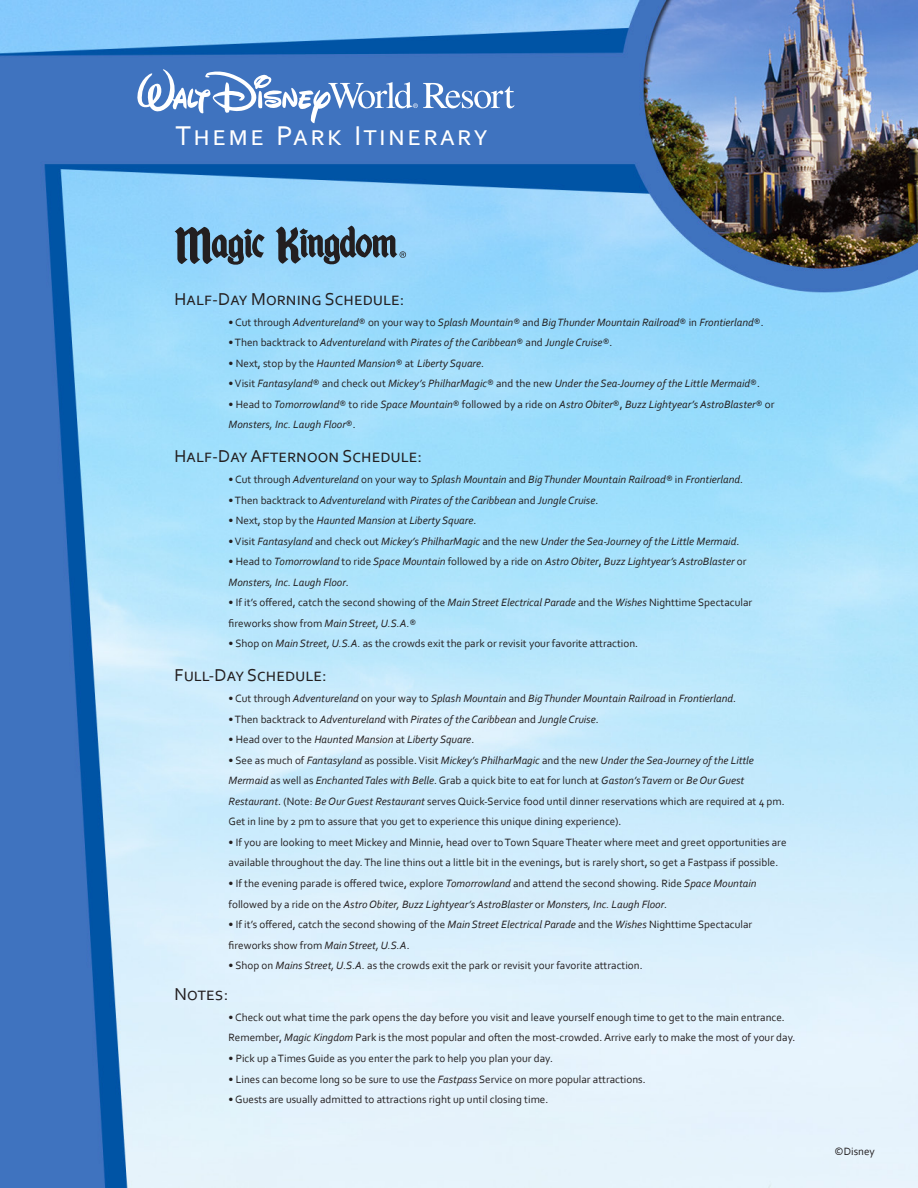
<style>
.page{position:relative;width:918px;height:1188px;background:#fff}
.page>*{position:absolute;margin:0;border:0;box-sizing:border-box;transform-origin:0 0}
.t1{font:28.5px "Corbel";letter-spacing:.08em;color:#fff}
.t2{font:18px "Corbel";color:#231f20}
.t3{font:italic 11.1px "Corbel";color:#231f20}
.t4{font:11.1px "Corbel";color:#231f20}
.s1{font-style:normal}
.s2{font-style:italic}
</style>
<div class="page">
<img style="left:0;top:0;width:918px;height:1188px">
<svg style="left:136px;top:69px;width:379px;height:55px;background:#638dca"></svg>
<svg style="left:175px;top:227px;width:90px;height:38px;background:#5c7b8f"></svg>
<svg style="left:276px;top:226px;width:130px;height:39px;background:#6589a0"></svg>
<p class="t1" style="left:176px;top:118px;width:314px">Theme Park Itinerary</p>
<p class="t2" style="left:175px;top:288px;width:231px">Half-Day Morning Schedule:</p>
<p class="t3" style="left:229px;top:315px;width:537px"><span class="s1">• Cut through</span> Adventureland<span class="s1">® on your way to</span> Splash Mountain<span class="s1">® and</span> Big Thunder Mountain Railroad<span class="s1">® in</span> Frontierland<span class="s1">®.</span></p>
<p class="t3" style="left:229px;top:336px;width:385px"><span class="s1">• Then backtrack to</span> Adventureland <span class="s1">with</span> Pirates of the Caribbean<span class="s1">® and</span> Jungle Cruise<span class="s1">®.</span></p>
<p class="t3" style="left:229px;top:356px;width:257px"><span class="s1">• Next, stop by the</span> Haunted Mansion<span class="s1">® at</span> Liberty Square<span class="s1">.</span></p>
<p class="t3" style="left:229px;top:377px;width:533px"><span class="s1">• Visit</span> Fantasyland<span class="s1">® and check out</span> Mickey’s PhilharMagic<span class="s1">® and the new</span> Under the Sea-Journey of the Little Mermaid<span class="s1">®.</span></p>
<p class="t3" style="left:229px;top:397px;width:547px"><span class="s1">• Head to</span> Tomorrowland<span class="s1">® to ride</span> Space Mountain<span class="s1">® followed by a ride on</span> Astro Obiter<span class="s1">®,</span> Buzz Lightyear’s AstroBlaster<span class="s1">® or</span></p>
<p class="t3" style="left:229px;top:418px;width:129px">Monsters, Inc. Laugh Floor<span class="s1">®.</span></p>
<p class="t2" style="left:175px;top:445px;width:249px">Half-Day Afternoon Schedule:</p>
<p class="t3" style="left:229px;top:472px;width:516px"><span class="s1">• Cut through</span> Adventureland <span class="s1">on your way to</span> Splash Mountain <span class="s1">and</span> Big Thunder Mountain Railroad® <span class="s1">in</span> Frontierland<span class="s1">.</span></p>
<p class="t3" style="left:229px;top:493px;width:371px"><span class="s1">• Then backtrack to</span> Adventureland <span class="s1">with</span> Pirates of the Caribbean <span class="s1">and</span> Jungle Cruise<span class="s1">.</span></p>
<p class="t3" style="left:229px;top:514px;width:249px"><span class="s1">• Next, stop by the</span> Haunted Mansion <span class="s1">at</span> Liberty Square<span class="s1">.</span></p>
<p class="t3" style="left:229px;top:534px;width:512px"><span class="s1">• Visit</span> Fantasyland <span class="s1">and check out</span> Mickey’s PhilharMagic <span class="s1">and the new</span> Under the Sea-Journey of the Little Mermaid<span class="s1">.</span></p>
<p class="t3" style="left:229px;top:555px;width:519px"><span class="s1">• Head to</span> Tomorrowland <span class="s1">to ride</span> Space Mountain <span class="s1">followed by a ride on</span> Astro Obiter<span class="s1">,</span> Buzz Lightyear’s AstroBlaster <span class="s1">or</span></p>
<p class="t3" style="left:229px;top:575px;width:122px">Monsters, Inc. Laugh Floor<span class="s1">.</span></p>
<p class="t4" style="left:229px;top:596px;width:525px">• If it’s offered, catch the second showing of the <span class="s2">Main Street Electrical Parade</span> and the <span class="s2">Wishes</span> Nighttime Spectacular</p>
<p class="t4" style="left:229px;top:616px;width:189px">fireworks show from <span class="s2">Main Street, U.S.A.</span>®</p>
<p class="t4" style="left:229px;top:637px;width:411px">• Shop on <span class="s2">Main Street, U.S.A.</span> as the crowds exit the park or revisit your favorite attraction.</p>
<p class="t2" style="left:175px;top:664px;width:154px">Full-Day Schedule:</p>
<p class="t3" style="left:229px;top:691px;width:509px"><span class="s1">• Cut through</span> Adventureland <span class="s1">on your way to</span> Splash Mountain <span class="s1">and</span> Big Thunder Mountain Railroad <span class="s1">in</span> Frontierland<span class="s1">.</span></p>
<p class="t3" style="left:229px;top:712px;width:372px"><span class="s1">• Then backtrack to</span> Adventureland <span class="s1">with</span> Pirates of the Caribbean <span class="s1">and</span> Jungle Cruise<span class="s1">.</span></p>
<p class="t3" style="left:229px;top:733px;width:247px"><span class="s1">• Head over to the</span> Haunted Mansion <span class="s1">at</span> Liberty Square<span class="s1">.</span></p>
<p class="t3" style="left:229px;top:753px;width:527px"><span class="s1">• See as much of</span> Fantasyland <span class="s1">as possible. Visit</span> Mickey’s PhilharMagic <span class="s1">and the new</span> Under the Sea-Journey of the Little</p>
<p class="t3" style="left:229px;top:774px;width:517px">Mermaid <span class="s1">as well as</span> Enchanted Tales with Belle<span class="s1">. Grab a quick bite to eat for lunch at</span> Gaston’s Tavern <span class="s1">or</span> Be Our Guest</p>
<p class="t4" style="left:229px;top:794px;width:558px"><span class="s2">Restaurant</span>. (Note: <span class="s2">Be Our Guest Restaurant</span> serves Quick-Service food until dinner reservations which are required at 4 pm.</p>
<p class="t4" style="left:229px;top:815px;width:394px">Get in line by 2 pm to assure that you get to experience this unique dining experience).</p>
<p class="t4" style="left:229px;top:835px;width:559px">• If you are looking to meet Mickey and Minnie, head over to Town Square Theater where meet and greet opportunities are</p>
<p class="t4" style="left:229px;top:856px;width:551px">available throughout the day. The line thins out a little bit in the evenings, but is rarely short, so get a Fastpass if possible.</p>
<p class="t4" style="left:229px;top:876px;width:529px">• If the evening parade is offered twice, explore <span class="s2">Tomorrowland</span> and attend the second showing. Ride <span class="s2">Space Mountain</span></p>
<p class="t3" style="left:229px;top:897px;width:440px"><span class="s1">followed by a ride on the</span> Astro Obiter, Buzz Lightyear’s AstroBlaster <span class="s1">or</span> Monsters, Inc. Laugh Floor<span class="s1">.</span></p>
<p class="t4" style="left:229px;top:918px;width:525px">• If it’s offered, catch the second showing of the <span class="s2">Main Street Electrical Parade</span> and the <span class="s2">Wishes</span> Nighttime Spectacular</p>
<p class="t4" style="left:229px;top:938px;width:183px">fireworks show from <span class="s2">Main Street, U.S.A</span>.</p>
<p class="t4" style="left:229px;top:959px;width:416px">• Shop on <span class="s2">Mains Street, U.S.A.</span> as the crowds exit the park or revisit your favorite attraction.</p>
<p class="t2" style="left:175px;top:983px;width:55px">Notes:</p>
<p class="t4" style="left:229px;top:1010px;width:558px">• Check out what time the park opens the day before you visit and leave yourself enough time to get to the main entrance.</p>
<p class="t4" style="left:229px;top:1031px;width:568px">Remember, <span class="s2">Magic Kingdom</span> Park is the most popular and often the most-crowded. Arrive early to make the most of your day.</p>
<p class="t4" style="left:229px;top:1051px;width:326px">• Pick up a Times Guide as you enter the park to help you plan your day.</p>
<p class="t4" style="left:229px;top:1072px;width:419px">• Lines can become long so be sure to use the <span class="s2">Fastpass</span> Service on more popular attractions.</p>
<p class="t4" style="left:229px;top:1093px;width:321px">• Guests are usually admitted to attractions right up until closing time.</p>
<p class="t4" style="left:835px;top:1145px;width:42px">©Disney</p>
</div>
